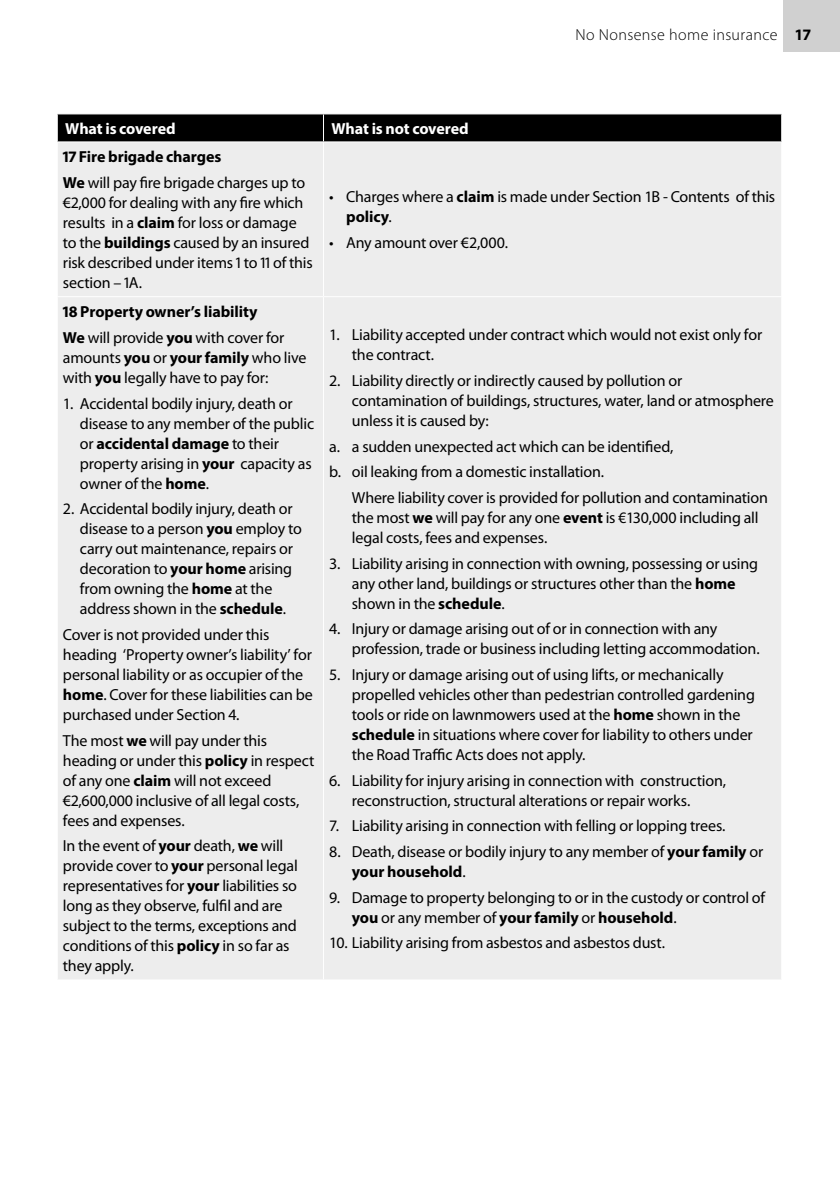
<style>
.page{position:relative;width:840px;height:1191px;background:#fff}
.page>*{position:absolute;margin:0;border:0;box-sizing:border-box;transform-origin:0 0}
.t1{font:16px/20px "Myriad Pro";letter-spacing:-.015em;color:#000}
.t2{font:16px/20px "Myriad MM 400 600";letter-spacing:-.01em;color:#000}
.t3{font:700 16px/25.6px "Myriad Pro";letter-spacing:-.005em;color:#000}
.t4{font:700 16px "Myriad Pro";letter-spacing:-.005em;color:#fff}
.t5{font:300 16px "Myriad Pro";letter-spacing:.03em;color:#000}
.s1{font-weight:700}
.s2{font-weight:400}
.s3{font-family:"Myriad Pro";font-weight:700}
.s4{font-family:"Bliss Pro";font-weight:300}
</style>
<div class="page">
<div style="left:58px;top:142px;width:722px;height:837px;background:#ededed"></div>
<hr style="left:57px;top:296px;width:266px;height:1px;background:#fff">
<hr style="left:323px;top:296px;width:458px;height:1px;background:#fff">
<hr style="left:323px;top:142px;width:1px;height:154px;background:#fff">
<hr style="left:323px;top:297px;width:1px;height:682px;background:#fff">
<div style="left:57px;top:114px;width:724px;height:28px;background:#000"></div>
<hr style="left:323px;top:141px;width:458px;height:1px;background:#fff">
<div style="left:782px;top:0;width:57px;height:51px;background:#d0d0d0"></div>
<p class="t5" style="left:575px;top:26px;width:237px">No Nonsense home insurance <span class="s1">17</span></p>
<p class="t4" style="left:65px;top:118px;width:112px">What is covered</p>
<p class="t4" style="left:331px;top:118px;width:139px">What is not covered</p>
<p class="t1" style="left:63px;top:144px;width:244px;line-height:25.6px"><span class="s1">17 Fire brigade charges<br>We</span> will pay fire brigade charges up to</p>
<p class="t1" style="left:63px;top:192px;width:251px">€2,000 for dealing with any fire which results in a <span class="s1">claim</span> for loss or damage to the <span class="s1">buildings</span> caused by an insured risk described under items 1 to 11 of this section – 1A.</p>
<p class="t1" style="left:346px;top:187px;width:430px;text-indent:-17px">• Charges where a <span class="s1">claim</span> is made under Section 1B - Contents of this <span class="s1">policy</span>.</p>
<p class="t1" style="left:329px;top:232px;width:180px">• Any amount over €2,000.</p>
<p class="t3" style="left:63px;top:298px;width:223px">18 Property owner’s liability<br>We <span class="s2">will provide</span> you <span class="s2">with cover for</span></p>
<p class="t1" style="left:63px;top:347px;width:245px">amounts <span class="s1">you</span> or <span class="s1">your family</span> who live with <span class="s1">you</span> legally have to pay for:</p>
<p class="t1" style="left:80px;top:393px;width:235px;text-indent:-17px">1. Accidental bodily injury, death or disease to any member of the public or <span class="s1">accidental damage</span> to their property arising in <span class="s1">your</span> capacity as owner of the <span class="s1">home</span>.</p>
<p class="t1" style="left:80px;top:498px;width:223px;text-indent:-17px">2. Accidental bodily injury, death or disease to a person <span class="s1">you</span> employ to carry out maintenance, repairs or decoration to <span class="s1">your home</span> arising from owning the <span class="s1">home</span> at the address shown in the <span class="s1">schedule</span>.</p>
<p class="t1" style="left:63px;top:624px;width:251px">Cover is not provided under this heading ‘Property owner’s liability’ for personal liability or as occupier of the <span class="s1">home</span>. Cover for these liabilities can be purchased under Section 4.</p>
<p class="t1" style="left:63px;top:730px;width:253px">The most <span class="s1">we</span> will pay under this heading or under this <span class="s1">policy</span> in respect of any one <span class="s1">claim</span> will not exceed €2,600,000 inclusive of all legal costs, fees and expenses.</p>
<p class="t1" style="left:63px;top:835px;width:236px">In the event of <span class="s1">your</span> death, <span class="s1">we</span> will provide cover to <span class="s1">your</span> personal legal representatives for <span class="s1">your</span> liabilities so long as they observe, fulfil and are subject to the terms, exceptions and conditions of this <span class="s1">policy</span> in so far as they apply.</p>
<p class="t1" style="left:351px;top:324px;width:412px;text-indent:-23px">1. Liability accepted under contract which would not exist only for the contract.</p>
<p class="t1" style="left:351px;top:370px;width:423px;text-indent:-23px">2. Liability directly or indirectly caused by pollution or contamination of buildings, structures, water, land or atmosphere unless it is caused by:</p>
<p class="t1" style="left:329px;top:433px;width:345px;line-height:25.6px">a. a sudden unexpected act which can be identified, b. oil leaking from a domestic installation.</p>
<p class="t2" style="left:351px;top:488px;width:417px">Where liability cover is provided for pollution and contamination the most <span class="s3">we</span> will pay for any one <span class="s3">event</span> is <span class="s4">€</span>130,000 including all legal costs, fees and expenses.</p>
<p class="t1" style="left:351px;top:553px;width:407px;text-indent:-23px">3. Liability arising in connection with owning, possessing or using any other land, buildings or structures other than the <span class="s1">home </span>shown in the <span class="s1">schedule</span>.</p>
<p class="t1" style="left:351px;top:618px;width:409px;text-indent:-23px">4. Injury or damage arising out of or in connection with any profession, trade or business including letting accommodation.</p>
<p class="t1" style="left:351px;top:664px;width:404px;text-indent:-23px">5. Injury or damage arising out of using lifts, or mechanically propelled vehicles other than pedestrian controlled gardening tools or ride on lawnmowers used at the <span class="s1">home</span> shown in the <span class="s1">schedule</span> in situations where cover for liability to others under the Road Traffic Acts does not apply.</p>
<p class="t1" style="left:351px;top:770px;width:375px;text-indent:-23px">6. Liability for injury arising in connection with construction, reconstruction, structural alterations or repair works.</p>
<p class="t1" style="left:329px;top:815px;width:398px">7. Liability arising in connection with felling or lopping trees.</p>
<p class="t1" style="left:351px;top:841px;width:413px;text-indent:-23px">8. Death, disease or bodily injury to any member of <span class="s1">your family</span> or <span class="s1">your household</span>.</p>
<p class="t1" style="left:352px;top:887px;width:414px;text-indent:-23px">9. Damage to property belonging to or in the custody or control of <span class="s1">you</span> or any member of <span class="s1">your family</span> or <span class="s1">household</span>.</p>
<p class="t1" style="left:329px;top:932px;width:337px">10. Liability arising from asbestos and asbestos dust.</p>
</div>
